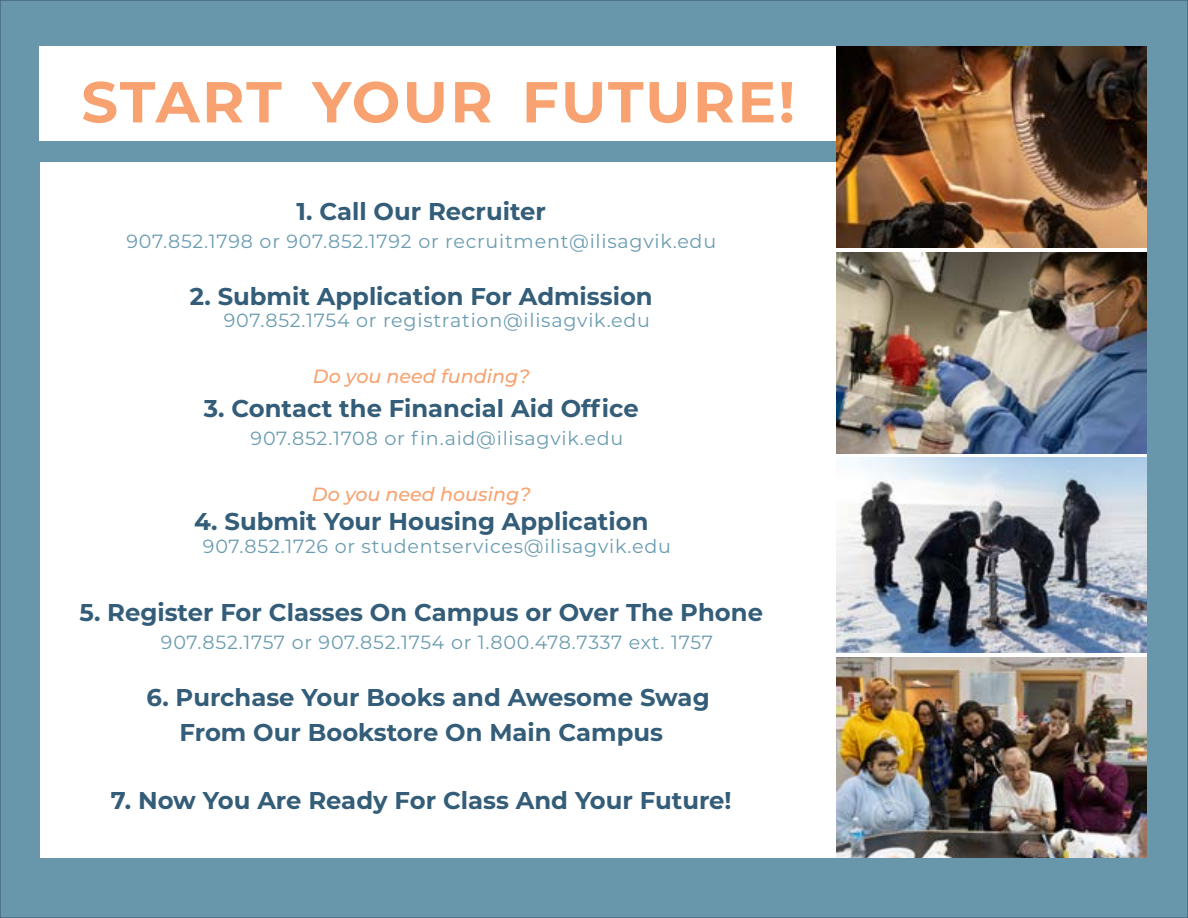
<style>
.page{position:relative;width:1188px;height:918px;background:#6896ab}
.page>*{position:absolute;margin:0;border:0;box-sizing:border-box;transform-origin:0 0}
.t1{font:700 57.6px "Montserrat";letter-spacing:.035em;color:#f7a270}
.t2{font:700 24.3px/34.2px "Montserrat";color:#335d78;text-align:center}
.t3{font:19.05px "Montserrat";letter-spacing:.04em;color:#6a9cb0}
.t4{font:italic 500 19.05px "Montserrat";color:#f7a270}
</style>
<div class="page">
<div style="left:40px;top:162px;width:1107px;height:696px;background:#fff"></div>
<div style="left:40px;top:46px;width:820px;height:94px;background:#fff"></div>
<img style="left:837px;top:46px;width:310px;height:201px">
<img style="left:837px;top:252px;width:310px;height:201px">
<img style="left:837px;top:458px;width:310px;height:194px">
<img style="left:837px;top:657px;width:310px;height:201px">
<h1 class="t1" style="left:81px;top:60px;width:715px">START YOUR FUTURE!</h1>
<p class="t2" style="left:297px;top:193px;width:251px">1. Call Our Recruiter</p>
<p class="t3" style="left:126px;top:228px;width:591px">907.852.1798 or 907.852.1792 or recruitment@ilisagvik.edu</p>
<p class="t2" style="left:190px;top:278px;width:464px">2. Submit Application For Admission</p>
<p class="t3" style="left:224px;top:308px;width:428px">907.852.1754 or registration@ilisagvik.edu</p>
<p class="t4" style="left:313px;top:363px;width:218px">Do you need funding?</p>
<p class="t2" style="left:204px;top:390px;width:436px">3. Contact the Financial Aid Office</p>
<p class="t3" style="left:251px;top:425px;width:374px">907.852.1708 or fin.aid@ilisagvik.edu</p>
<p class="t4" style="left:312px;top:481px;width:220px">Do you need housing?</p>
<p class="t2" style="left:194px;top:503px;width:456px">4. Submit Your Housing Application</p>
<p class="t3" style="left:203px;top:533px;width:469px">907.852.1726 or studentservices@ilisagvik.edu</p>
<p class="t2" style="left:80px;top:595px;width:685px">5. Register For Classes On Campus or Over The Phone</p>
<p class="t3" style="left:161px;top:630px;width:553px">907.852.1757 or 907.852.1754 or 1.800.478.7337 ext. 1757</p>
<p class="t2" style="left:147px;top:679px;width:565px">6. Purchase Your Books and Awesome Swag<br>From Our Bookstore On Main Campus</p>
<p class="t2" style="left:111px;top:782px;width:622px">7. Now You Are Ready For Class And Your Future!</p>
</div>
